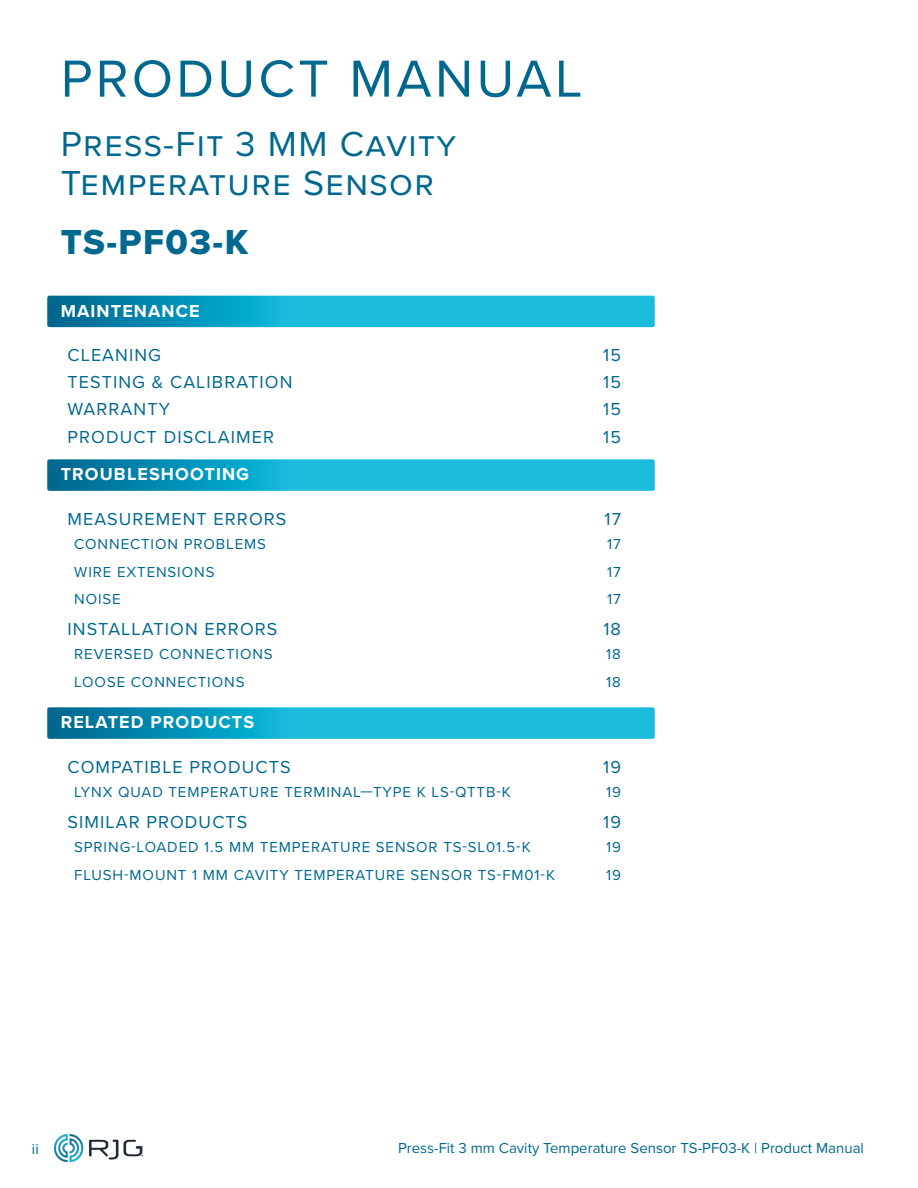
<style>
.page{position:relative;width:918px;height:1188px;background:#fff}
.page>*{position:absolute;margin:0;border:0;box-sizing:border-box;transform-origin:0 0}
.t1{font:54px "Proxima Nova";letter-spacing:.06em;color:#00688f}
.t2{font:36px/39px "Proxima Nova";letter-spacing:.04em;color:#00688f}
.t3{font:36px "Proxima Nova Extrabld";letter-spacing:.04em;color:#00688f}
.t4{font:18px "Proxima Nova";letter-spacing:.06em;color:#00688f}
.t5{font:700 18px "Proxima Nova";letter-spacing:.06em;color:#fff}
.t6{font:15px "Proxima Nova";letter-spacing:.06em;color:#00688f}
.t7{font:15px "Proxima Nova";color:#00688f}
</style>
<div class="page">
<img style="left:54px;top:1134px;width:88px;height:27px">
<svg style="left:47px;top:296px;width:608px;height:31px;background:#12a9cc"></svg>
<svg style="left:47px;top:459px;width:608px;height:32px;background:#15abcd"></svg>
<svg style="left:47px;top:707px;width:608px;height:32px;background:#15abcd"></svg>
<h1 class="t1" style="left:61px;top:38px;width:523px">PRODUCT MANUAL</h1>
<h2 class="t2" style="left:61px;top:123px;width:397px">Press‑Fit 3 MM Cavity<br>Temperature Sensor</h2>
<h2 class="t3" style="left:61px;top:215px;width:189px">TS‑PF03‑K</h2>
<p class="t5" style="left:61px;top:297px;width:140px">MAINTENANCE</p>
<p class="t4" style="left:68px;top:341px;width:95px">CLEANING</p>
<p class="t4" style="left:603px;top:341px;width:19px">15</p>
<p class="t4" style="left:68px;top:369px;width:226px">TESTING &amp; CALIBRATION</p>
<p class="t4" style="left:603px;top:369px;width:19px">15</p>
<p class="t4" style="left:68px;top:396px;width:104px">WARRANTY</p>
<p class="t4" style="left:603px;top:396px;width:19px">15</p>
<p class="t4" style="left:68px;top:423px;width:208px">PRODUCT DISCLAIMER</p>
<p class="t4" style="left:603px;top:423px;width:19px">15</p>
<p class="t5" style="left:61px;top:461px;width:190px">TROUBLESHOOTING</p>
<p class="t4" style="left:68px;top:505px;width:220px">MEASUREMENT ERRORS</p>
<p class="t4" style="left:605px;top:505px;width:18px">17</p>
<p class="t6" style="left:74px;top:533px;width:193px">CONNECTION PROBLEMS</p>
<p class="t6" style="left:607px;top:533px;width:15px">17</p>
<p class="t6" style="left:74px;top:560px;width:142px">WIRE EXTENSIONS</p>
<p class="t6" style="left:607px;top:560px;width:15px">17</p>
<p class="t6" style="left:74px;top:588px;width:48px">NOISE</p>
<p class="t6" style="left:607px;top:588px;width:15px">17</p>
<p class="t4" style="left:68px;top:616px;width:211px">INSTALLATION ERRORS</p>
<p class="t4" style="left:603px;top:616px;width:19px">18</p>
<p class="t6" style="left:74px;top:643px;width:200px">REVERSED CONNECTIONS</p>
<p class="t6" style="left:606px;top:643px;width:16px">18</p>
<p class="t6" style="left:74px;top:671px;width:172px">LOOSE CONNECTIONS</p>
<p class="t6" style="left:606px;top:671px;width:16px">18</p>
<p class="t5" style="left:61px;top:709px;width:195px">RELATED PRODUCTS</p>
<p class="t4" style="left:68px;top:753px;width:225px">COMPATIBLE PRODUCTS</p>
<p class="t4" style="left:603px;top:753px;width:19px">19</p>
<p class="t6" style="left:74px;top:781px;width:438px">LYNX QUAD TEMPERATURE TERMINAL—TYPE K LS‑QTTB‑K</p>
<p class="t6" style="left:606px;top:781px;width:16px">19</p>
<p class="t4" style="left:68px;top:808px;width:181px">SIMILAR PRODUCTS</p>
<p class="t4" style="left:603px;top:808px;width:19px">19</p>
<p class="t6" style="left:74px;top:836px;width:458px">SPRING‑LOADED 1.5 MM TEMPERATURE SENSOR TS‑SL01.5‑K</p>
<p class="t6" style="left:606px;top:836px;width:16px">19</p>
<p class="t6" style="left:74px;top:863px;width:482px">FLUSH‑MOUNT 1 MM CAVITY TEMPERATURE SENSOR TS‑FM01‑K</p>
<p class="t6" style="left:606px;top:863px;width:16px">19</p>
<p class="t6" style="left:32px;top:1137px;width:8px">ii</p>
<p class="t7" style="left:398px;top:1136px;width:467px">Press-Fit 3 mm Cavity Temperature Sensor TS-PF03-K | Product Manual</p>
</div>
